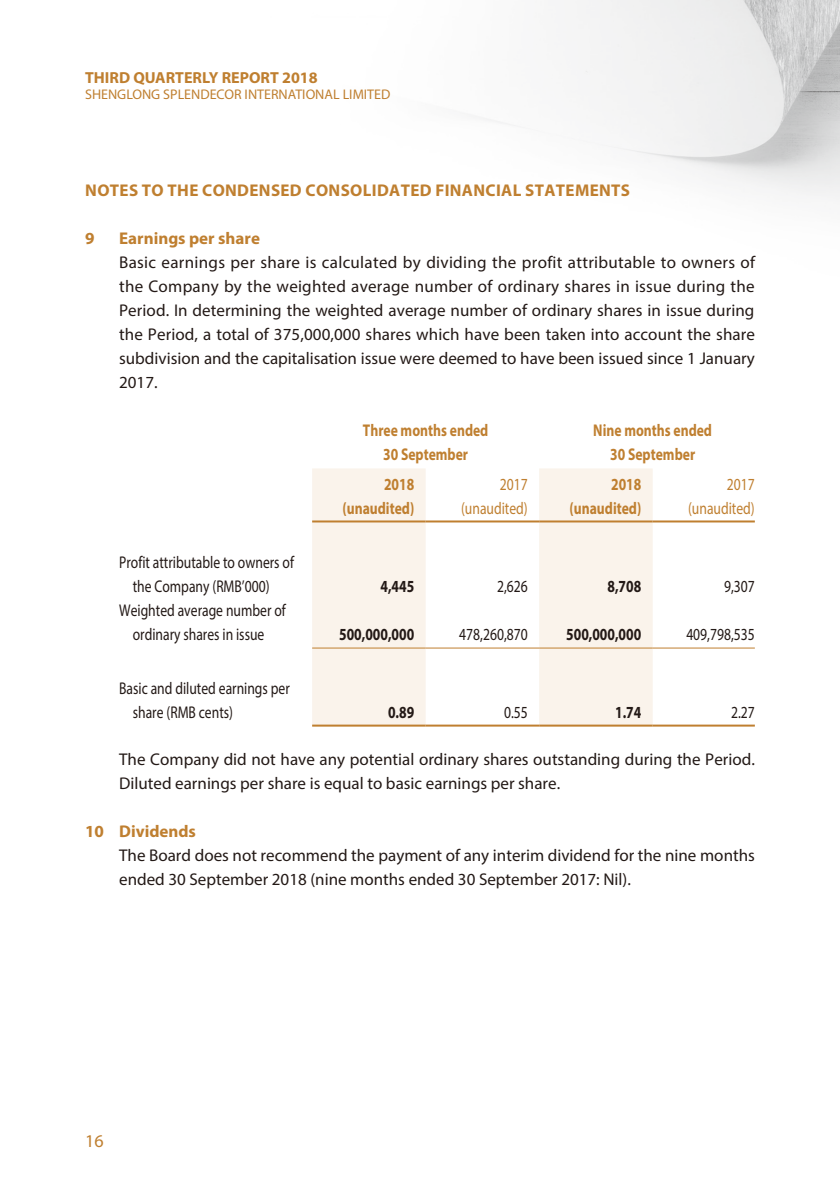
<style>
.page{position:relative;width:840px;height:1191px;background:#fff}
.page>*{position:absolute;margin:0;border:0;box-sizing:border-box;transform-origin:0 0}
.t1{font:18px "Myriad Pro";color:#bf7f30}
.t2{font:17px/24px "Myriad Pro";color:#231916}
.t3{font:17px/24px "Myriad Pro";color:#231916;scale:.8 1}
.t4{font:700 17px/24px "Myriad Pro";color:#bf7f30;text-align:center;scale:.8 1}
.t5{font:700 17px "Myriad Pro";letter-spacing:.02em;color:#bf7f30}
.t6{font:700 17px "Myriad Pro";color:#231916;scale:.8 1}
.t7{font:17px "Myriad Pro";color:#bf7f30;scale:.8 1}
.t8{font:700 17px "Myriad Pro";color:#bf7f30}
.t9{font:700 16px "Myriad Pro";color:#bf7f30}
.t10{font:14px "Myriad Pro";color:#bf7f30}
</style>
<div class="page">
<img style="left:312px;top:0;width:528px;height:727px">
<svg style="left:312px;top:468px;width:340px;height:256px;fill:#faf3eb"></svg>
<hr style="left:312px;top:520px;width:113px;height:2px;background:#bf7f30">
<hr style="left:425px;top:520px;width:114px;height:2px;background:#bf7f30">
<hr style="left:539px;top:520px;width:113px;height:2px;background:#bf7f30">
<hr style="left:652px;top:520px;width:102px;height:2px;background:#bf7f30">
<hr style="left:312px;top:647px;width:113px;height:1px;background:#bf7f30">
<hr style="left:425px;top:647px;width:114px;height:1px;background:#bf7f30">
<hr style="left:539px;top:647px;width:113px;height:1px;background:#bf7f30">
<hr style="left:652px;top:647px;width:102px;height:1px;background:#bf7f30">
<hr style="left:312px;top:724px;width:113px;height:2px;background:#bf7f30">
<hr style="left:425px;top:724px;width:114px;height:2px;background:#bf7f30">
<hr style="left:539px;top:724px;width:113px;height:2px;background:#bf7f30">
<hr style="left:652px;top:724px;width:102px;height:2px;background:#bf7f30">
<p class="t9" style="left:85px;top:67px;width:234px">THIRD QUARTERLY REPORT 2018</p>
<p class="t10" style="left:85px;top:86px;width:307px">SHENGLONG SPLENDECOR INTERNATIONAL LIMITED</p>
<p class="t5" style="left:85px;top:179px;width:546px">NOTES TO THE CONDENSED CONSOLIDATED FINANCIAL STATEMENTS</p>
<p class="t8" style="left:85px;top:227px;width:11px">9</p>
<p class="t8" style="left:119px;top:227px;width:142px">Earnings per share</p>
<p class="t2" style="left:119px;top:250px;width:637px;text-align:justify">Basic earnings per share is calculated by dividing the profit attributable to owners of the Company by the weighted average number of ordinary shares in issue during the Period. In determining the weighted average number of ordinary shares in issue during the Period, a total of 375,000,000 shares which have been taken into account the share subdivision and the capitalisation issue were deemed to have been issued since 1 January 2017.</p>
<p class="t4" style="left:363px;top:418px;width:158px">Three months ended<br>30 September</p>
<p class="t4" style="left:593px;top:418px;width:150px">Nine months ended<br>30 September</p>
<p class="t4" style="left:384px;top:471px;width:39px">2018</p>
<p class="t7" style="left:499px;top:473px;width:36px">2017</p>
<p class="t4" style="left:610px;top:471px;width:39px">2018</p>
<p class="t7" style="left:726px;top:473px;width:36px">2017</p>
<p class="t4" style="left:342px;top:495px;width:91px">(unaudited)</p>
<p class="t7" style="left:461px;top:497px;width:85px">(unaudited)</p>
<p class="t4" style="left:569px;top:495px;width:91px">(unaudited)</p>
<p class="t7" style="left:687px;top:497px;width:85px">(unaudited)</p>
<p class="t3" style="left:133px;top:550px;width:203px;text-indent:-14px">Profit attributable to owners of the Company (RMB’000)</p>
<p class="t6" style="left:380px;top:575px;width:44px">4,445</p>
<p class="t3" style="left:497px;top:574px;width:40px">2,626</p>
<p class="t6" style="left:607px;top:575px;width:44px">8,708</p>
<p class="t3" style="left:723px;top:574px;width:40px">9,307</p>
<p class="t3" style="left:119px;top:598px;width:210px;text-align:center">Weighted average number of ordinary shares in issue</p>
<p class="t6" style="left:339px;top:623px;width:95px">500,000,000</p>
<p class="t3" style="left:459px;top:622px;width:87px">478,260,870</p>
<p class="t6" style="left:566px;top:623px;width:95px">500,000,000</p>
<p class="t3" style="left:686px;top:622px;width:87px">409,798,535</p>
<p class="t3" style="left:133px;top:676px;width:198px;text-indent:-14px">Basic and diluted earnings per share (RMB cents)</p>
<p class="t6" style="left:388px;top:701px;width:34px">0.89</p>
<p class="t3" style="left:503px;top:700px;width:31px">0.55</p>
<p class="t6" style="left:614px;top:701px;width:34px">1.74</p>
<p class="t3" style="left:730px;top:700px;width:31px">2.27</p>
<p class="t2" style="left:119px;top:747px;width:636px">The Company did not have any potential ordinary shares outstanding during the Period.<br>Diluted earnings per share is equal to basic earnings per share.</p>
<p class="t8" style="left:85px;top:820px;width:112px">10 Dividends</p>
<p class="t2" style="left:119px;top:843px;width:637px">The Board does not recommend the payment of any interim dividend for the nine months ended 30 September 2018 (nine months ended 30 September 2017: Nil).</p>
<p class="t1" style="left:85px;top:1129px;width:20px">16</p>
</div>
